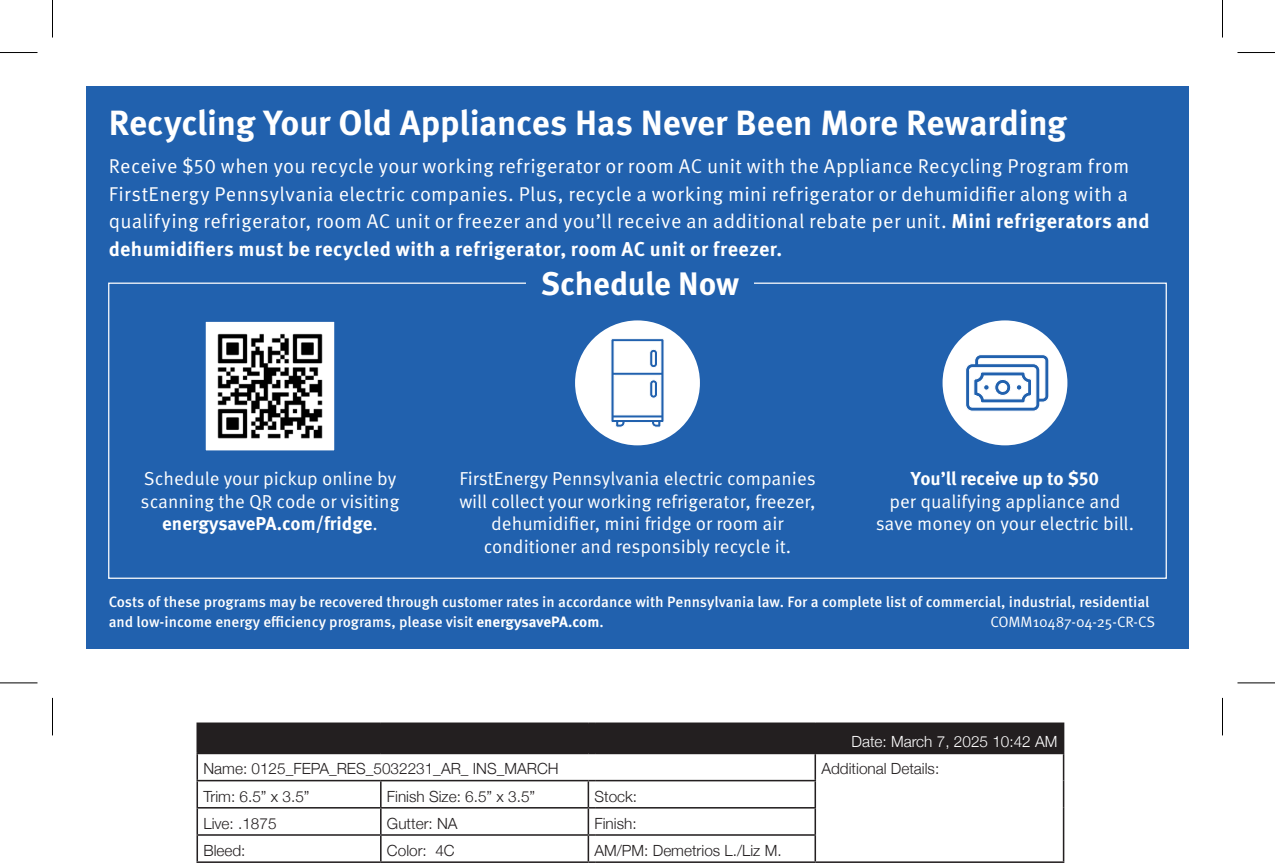
<style>
.page{position:relative;width:1275px;height:863px;background:#fff}
.page>*{position:absolute;margin:0;border:0;box-sizing:border-box;transform-origin:0 0}
.t1{font:700 35px "Meta Pro";letter-spacing:-.01em;color:#fff}
.t2{font:700 32.5px "Meta Pro";letter-spacing:-.01em;color:#fff}
.t3{font:20px/27.5px "Meta Pro Norm";letter-spacing:.02em;color:#fff}
.t4{font:18.75px/22.5px "Meta Pro Norm";color:#fff;text-align:center}
.t5{font:300 15.5px "Helvetica Neue";color:#231f20}
.t6{font:300 15.5px "Helvetica Neue";color:#fff}
.t7{font:500 15px/20px "Meta Pro";color:#fff}
.t8{font:15px "Meta Pro Norm";letter-spacing:-.01em;color:#fff}
.s1{font-family:"Meta Pro";font-weight:700}
.s2{font-weight:700}
</style>
<div class="page">
<div style="left:815px;top:723px;width:249px;height:30px;background:#231f20"></div>
<hr style="left:196px;top:722px;width:185px;height:2px;background:#231f20">
<hr style="left:815px;top:722px;width:249px;height:2px;background:#231f20">
<hr style="left:196px;top:752px;width:185px;height:2px;background:#231f20">
<hr style="left:815px;top:752px;width:249px;height:2px;background:#231f20">
<hr style="left:196px;top:779px;width:185px;height:2px;background:#231f20">
<hr style="left:196px;top:807px;width:185px;height:1px;background:#231f20">
<hr style="left:196px;top:834px;width:185px;height:1px;background:#231f20">
<svg style="left:1063px;top:754px;width:1px;height:107px"></svg>
<hr style="left:196px;top:861px;width:185px;height:1px;background:#231f20">
<svg style="left:197px;top:722px;width:619px;height:140px"></svg>
<hr style="left:596px;top:861px;width:219px;height:1px;background:#231f20">
<hr style="left:815px;top:861px;width:249px;height:1px;background:#231f20">
<div style="left:86px;top:86px;width:1103px;height:563px;background:#2161ae"></div>
<img style="left:207px;top:323px;width:126px;height:126px">
<div style="left:205px;top:321px;width:130px;height:130px;border:1px solid #2161ae"></div>
<div style="left:943px;top:320px;width:124px;height:125px;background:#fff;border-radius:50%"></div>
<svg style="left:966px;top:355px;width:83px;height:57px"></svg>
<div style="left:575px;top:320px;width:125px;height:125px;background:#fff;border-radius:50%"></div>
<svg style="left:611px;top:338px;width:53px;height:89px"></svg>
<hr style="left:0;top:52px;width:38px;height:1px;background:#000">
<hr style="left:1238px;top:52px;width:37px;height:1px;background:#000">
<hr style="left:0;top:682px;width:38px;height:1px;background:#000">
<hr style="left:1238px;top:682px;width:37px;height:1px;background:#000">
<hr style="left:52px;top:0;width:1px;height:38px;background:#000">
<hr style="left:52px;top:698px;width:1px;height:37px;background:#000">
<hr style="left:1222px;top:0;width:1px;height:38px;background:#000">
<hr style="left:1222px;top:698px;width:1px;height:37px;background:#000">
<p class="t1" style="left:109px;top:96px;width:960px">Recycling Your Old Appliances Has Never Been More Rewarding</p>
<p class="t3" style="left:109px;top:151px;width:1043px">Receive $50 when you recycle your working refrigerator or room AC unit with the Appliance Recycling Program from FirstEnergy Pennsylvania electric companies. Plus, recycle a working mini refrigerator or dehumidifier along with a qualifying refrigerator, room AC unit or freezer and you’ll receive an additional rebate per unit. <span class="s1">Mini refrigerators and dehumidifiers must be recycled with a refrigerator, room AC unit or freezer.</span></p>
<p class="t2" style="left:541px;top:258px;width:200px">Schedule Now</p>
<p class="t4" style="left:141px;top:466px;width:260px">Schedule your pickup online by scanning the QR code or visiting <span class="s1">energysavePA.com/fridge</span>.</p>
<p class="t4" style="left:459px;top:466px;width:358px">FirstEnergy Pennsylvania electric companies will collect your working refrigerator, freezer, dehumidifier, mini fridge or room air conditioner and responsibly recycle it.</p>
<p class="t4" style="left:876px;top:466px;width:260px"><span class="s1">You’ll receive up to $50<br></span>per qualifying appliance and save money on your electric bill.</p>
<p class="t7" style="left:109px;top:590px;width:1042px">Costs of these programs may be recovered through customer rates in accordance with Pennsylvania law. For a complete list of commercial, industrial, residential and low-income energy efficiency programs, please visit <span class="s2">energysavePA.com</span>.</p>
<p class="t8" style="left:990px;top:610px;width:166px">COMM10487-04-25-CR-CS</p>
<p class="t6" style="left:852px;top:729px;width:207px">Date: March 7, 2025 10:42 AM</p>
<p class="t5" style="left:203px;top:756px;width:357px">Name: 0125_FEPA_RES_5032231_AR_ INS_MARCH</p>
<p class="t5" style="left:821px;top:756px;width:119px">Additional Details:</p>
<p class="t5" style="left:203px;top:783px;width:108px">Trim: 6.5” x 3.5”</p>
<p class="t5" style="left:387px;top:783px;width:150px">Finish Size: 6.5” x 3.5”</p>
<p class="t5" style="left:595px;top:783px;width:44px">Stock:</p>
<p class="t5" style="left:203px;top:810px;width:75px">Live: .1875</p>
<p class="t5" style="left:387px;top:810px;width:72px">Gutter: NA</p>
<p class="t5" style="left:595px;top:810px;width:44px">Finish:</p>
<p class="t5" style="left:203px;top:838px;width:44px">Bleed:</p>
<p class="t5" style="left:387px;top:838px;width:69px">Color: 4C</p>
<p class="t5" style="left:595px;top:838px;width:189px">AM/PM: Demetrios L./Liz M.</p>
</div>
